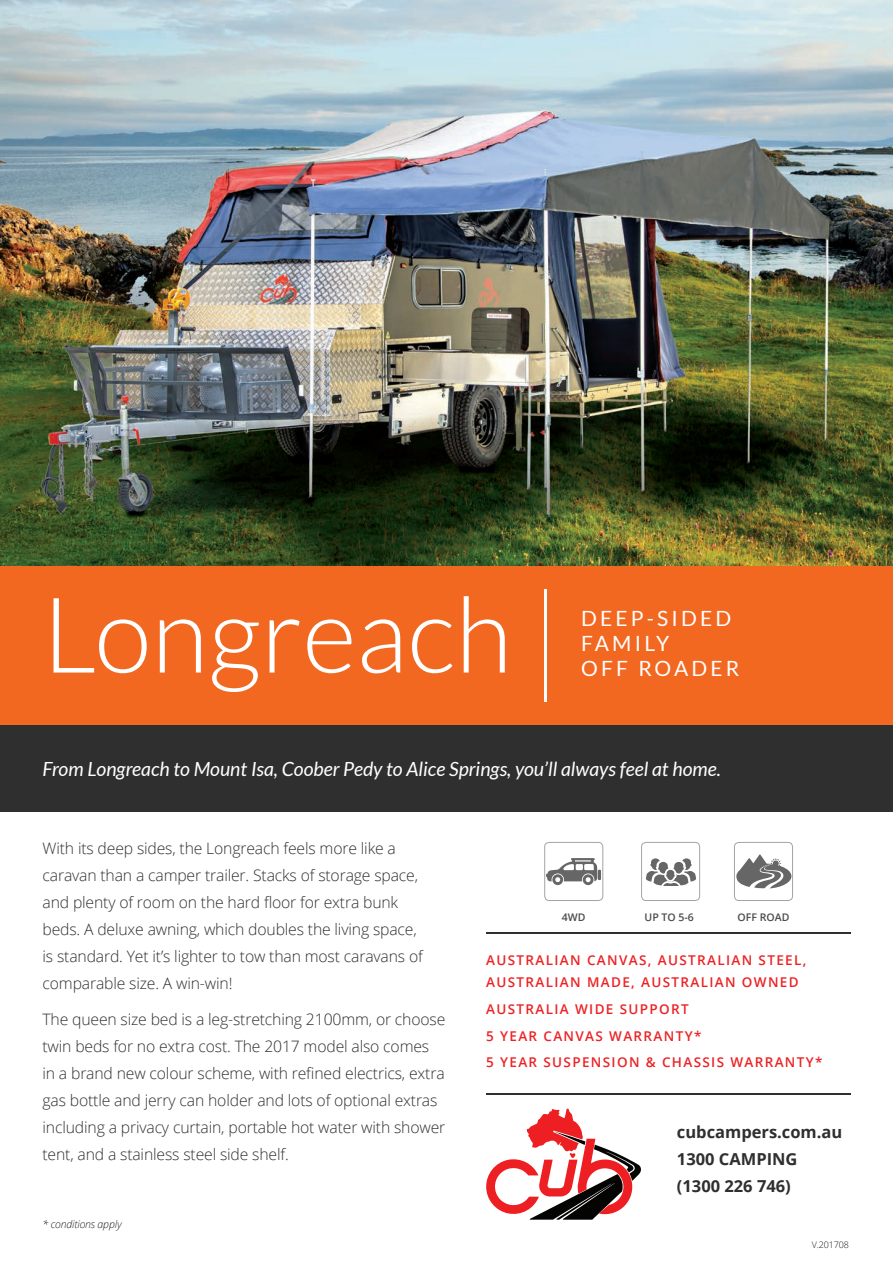
<style>
.page{position:relative;width:893px;height:1263px;background:#fff}
.page>*{position:absolute;margin:0;border:0;box-sizing:border-box;transform-origin:0 0}
.t1{font:300 105px "Lato";color:#fff}
.t2{font:21px/25.2px "Lato";letter-spacing:.15em;color:#fff}
.t3{font:italic 19.5px "Lato";color:#fff}
.t4{font:700 16.5px/26.7px "Open Sans";color:#2e2f2e}
.t5{font:300 15.75px/27px "Open Sans";letter-spacing:-.01em;color:#2e2f2e}
.t6{font:600 13.5px/26.7px "Open Sans";letter-spacing:.1em;color:#ed2225}
.t7{font:600 10.5px "Open Sans";color:#4c4948}
.t8{font:italic 300 10.5px "Open Sans";letter-spacing:-.015em;color:#231f20}
.t9{font:300 9px "Open Sans";letter-spacing:-.015em;color:#231f20}
</style>
<div class="page">
<div style="left:0;top:725px;width:893px;height:87px;background:#2e2f2e"></div>
<img style="left:0;top:0;width:893px;height:566px">
<div style="left:0;top:566px;width:893px;height:159px;background:#f36821"></div>
<hr style="left:544px;top:589px;width:3px;height:113px;background:#fff">
<hr style="left:486px;top:932px;width:365px;height:1px;background:#2e2f2e">
<hr style="left:486px;top:1093px;width:365px;height:2px;background:#2e2f2e">
<svg style="left:486px;top:1108px;width:155px;height:112px"></svg>
<div style="left:544px;top:842px;width:59px;height:59px;border:1px solid #a5a3a3;border-radius:4px"></div>
<hr style="left:571px;top:858px;width:24px;height:2px;background:#666">
<svg style="left:546px;top:860px;width:55px;height:25px"></svg>
<div style="left:734px;top:842px;width:59px;height:59px;border:1px solid #a5a3a3;border-radius:4px"></div>
<svg style="left:736px;top:854px;width:55px;height:34px"></svg>
<div style="left:641px;top:842px;width:59px;height:59px;border:1px solid #a5a3a3;border-radius:4px"></div>
<svg style="left:646px;top:858px;width:50px;height:27px"></svg>
<h1 class="t1" style="left:43px;top:579px;width:471px">Longreach</h1>
<h2 class="t2" style="left:581px;top:605px;width:160px">DEEP-SIDED<br>FAMILY<br>OFF ROADER</h2>
<p class="t3" style="left:43px;top:758px;width:680px">From Longreach to Mount Isa, Coober Pedy to Alice Springs, you’ll always feel at home.</p>
<p class="t5" style="left:43px;top:835px;width:382px">With its deep sides, the Longreach feels more like a caravan than a camper trailer. Stacks of storage space, and plenty of room on the hard floor for extra bunk beds. A deluxe awning, which doubles the living space, is standard. Yet it’s lighter to tow than most caravans of comparable size. A win-win!</p>
<p class="t5" style="left:43px;top:1005px;width:404px">The queen size bed is a leg-stretching 2100mm, or choose twin beds for no extra cost. The 2017 model also comes in a brand new colour scheme, with refined electrics, extra gas bottle and jerry can holder and lots of optional extras including a privacy curtain, portable hot water with shower tent, and a stainless steel side shelf.</p>
<p class="t8" style="left:43px;top:1217px;width:81px">* conditions apply</p>
<p class="t7" style="left:562px;top:909px;width:25px">4WD</p>
<p class="t7" style="left:645px;top:909px;width:51px">UP TO 5-6</p>
<p class="t7" style="left:738px;top:909px;width:53px">OFF ROAD</p>
<p class="t6" style="left:486px;top:948px;width:322px;line-height:22.5px">AUSTRALIAN CANVAS, AUSTRALIAN STEEL,<br>AUSTRALIAN MADE, AUSTRALIAN OWNED</p>
<p class="t6" style="left:486px;top:995px;width:338px">AUSTRALIA WIDE SUPPORT<br>5 YEAR CANVAS WARRANTY*<br>5 YEAR SUSPENSION &amp; CHASSIS WARRANTY*</p>
<p class="t4" style="left:677px;top:1118px;width:167px">cubcampers.com.au<br>1300 CAMPING (1300 226 746)</p>
<p class="t9" style="left:812px;top:1239px;width:39px">V.201708</p>
</div>
